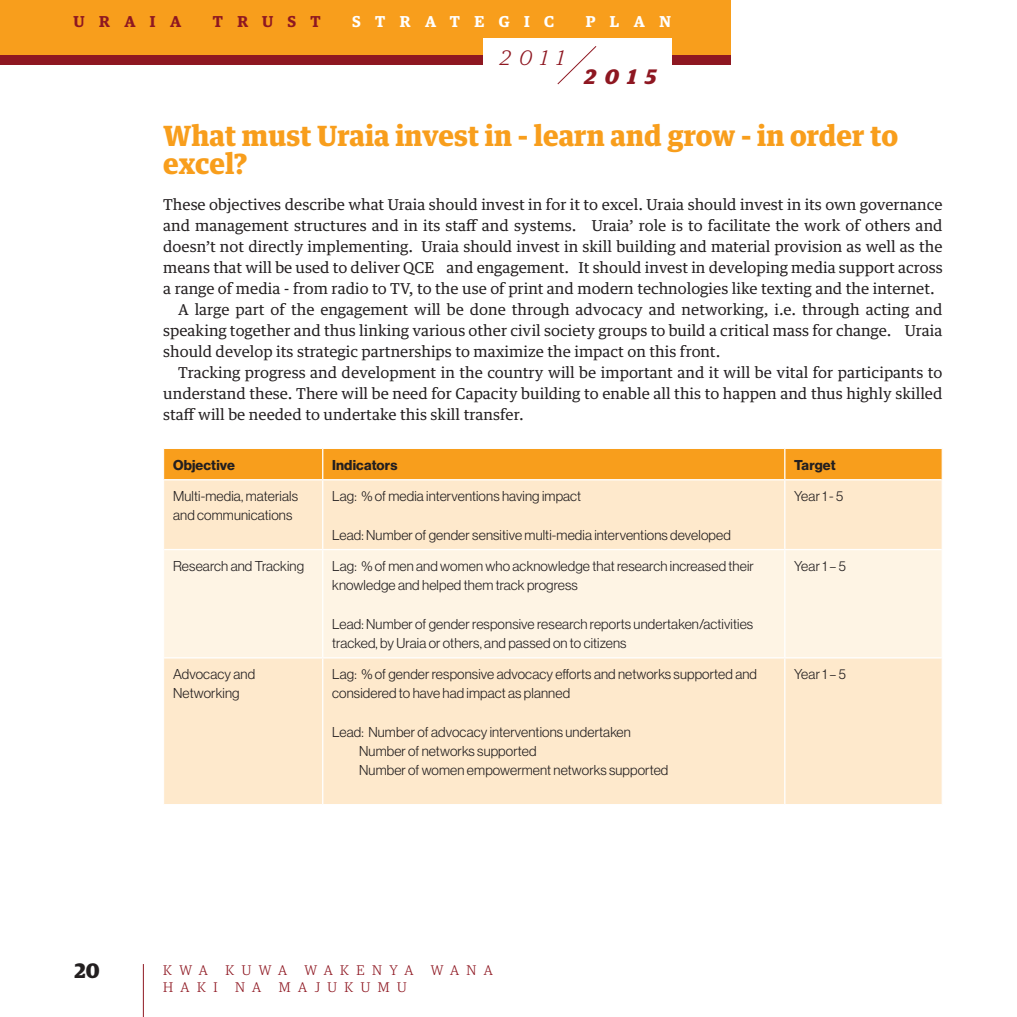
<style>
.page{position:relative;width:1017px;height:1017px;background:#fff}
.page>*{position:absolute;margin:0;border:0;box-sizing:border-box;transform-origin:0 0}
.t1{font:900 28px/28px "Guardian Text Egyp";color:#f89e1c}
.t2{font:italic 700 21px "Guardian Egyp";color:#8e1721}
.t3{font:italic 300 21px "Guardian Egyp";color:#8e1721}
.t4{font:700 21px "Guardian Egyp";color:#231f20}
.t5{font:600 15.75px "Guardian Egyp";letter-spacing:.92em;color:#fff}
.t6{font:600 15.75px "Guardian Egyp";letter-spacing:.92em;color:#8e1721}
.t7{font:15.05px "Guardian Text Egyp";color:#231f20}
.t8{font:300 14px/19.2px "Haas Grot Disp 45";letter-spacing:.01em;color:#231f20}
.t9{font:300 14px "Guardian Egyp";letter-spacing:.53em;color:#8e1721}
.t10{font:700 14px "Haas Grot Disp 75";letter-spacing:.01em;color:#231f20}
</style>
<div class="page">
<div style="left:0;top:0;width:730px;height:65px;background:#f89e1c"></div>
<div style="left:0;top:55px;width:730px;height:10px;background:#8e1721"></div>
<hr style="left:143px;top:964px;width:1px;height:53px;background:#8e1721">
<div style="left:483px;top:38px;width:188px;height:33px;background:#fff"></div>
<svg style="left:557px;top:46px;width:40px;height:39px"></svg>
<div style="left:164px;top:449px;width:778px;height:30px;background:#f89e1c"></div>
<div style="left:164px;top:480px;width:778px;height:324px;background:#fee9cc"></div>
<div style="left:164px;top:550px;width:778px;height:107px;background:#fef4e4"></div>
<hr style="left:322px;top:449px;width:1px;height:30px;background:#fff">
<hr style="left:784px;top:449px;width:1px;height:30px;background:#fff">
<hr style="left:322px;top:480px;width:1px;height:69px;background:#fff">
<hr style="left:784px;top:480px;width:1px;height:69px;background:#fff">
<hr style="left:164px;top:549px;width:159px;height:1px;background:#fff">
<hr style="left:323px;top:549px;width:462px;height:1px;background:#fff">
<hr style="left:322px;top:550px;width:1px;height:107px;background:#fff">
<hr style="left:785px;top:549px;width:157px;height:1px;background:#fff">
<hr style="left:784px;top:550px;width:1px;height:107px;background:#fff">
<hr style="left:164px;top:657px;width:159px;height:1px;background:#fff">
<hr style="left:323px;top:657px;width:462px;height:1px;background:#fff">
<hr style="left:322px;top:658px;width:1px;height:146px;background:#fff">
<hr style="left:785px;top:657px;width:157px;height:1px;background:#fff">
<hr style="left:784px;top:658px;width:1px;height:146px;background:#fff">
<p class="t6" style="left:73px;top:10px;width:109px">URAIA</p>
<p class="t6" style="left:213px;top:10px;width:109px">TRUST</p>
<p class="t5" style="left:352px;top:10px;width:18px">ST</p>
<p class="t5" style="left:400px;top:10px;width:156px">RATEGIC</p>
<p class="t5" style="left:586px;top:10px;width:87px">PLAN</p>
<h2 class="t3" style="left:500px;top:44px;width:65px">2011</h2>
<h2 class="t2" style="left:585px;top:61px;width:73px">2015</h2>
<h1 class="t1" style="left:163px;top:119px;width:737px">What must Uraia invest in - learn and grow - in order to excel?</h1>
<p class="t7" style="left:163px;top:192px;width:781px">These objectives describe what Uraia should invest in for it to excel. Uraia should invest in its own governance</p>
<p class="t7" style="left:163px;top:213px;width:781px">and management structures and in its staff and systems. Uraia’ role is to facilitate the work of others and</p>
<p class="t7" style="left:163px;top:234px;width:781px">doesn’t not directly implementing. Uraia should invest in skill building and material provision as well as the</p>
<p class="t7" style="left:163px;top:255px;width:781px">means that will be used to deliver QCE and engagement. It should invest in developing media support across</p>
<p class="t7" style="left:163px;top:276px;width:773px">a range of media - from radio to TV, to the use of print and modern technologies like texting and the internet.</p>
<p class="t7" style="left:178px;top:297px;width:766px">A large part of the engagement will be done through advocacy and networking, i.e. through acting and</p>
<p class="t7" style="left:163px;top:318px;width:781px">speaking together and thus linking various other civil society groups to build a critical mass for change. Uraia</p>
<p class="t7" style="left:163px;top:339px;width:559px">should develop its strategic partnerships to maximize the impact on this front.</p>
<p class="t7" style="left:178px;top:360px;width:766px">Tracking progress and development in the country will be important and it will be vital for participants to</p>
<p class="t7" style="left:163px;top:381px;width:781px">understand these. There will be need for Capacity building to enable all this to happen and thus highly skilled</p>
<p class="t7" style="left:163px;top:402px;width:362px">staff will be needed to undertake this skill transfer.</p>
<p class="t10" style="left:173px;top:457px;width:63px">Objective</p>
<p class="t10" style="left:332px;top:457px;width:67px">Indicators</p>
<p class="t10" style="left:794px;top:457px;width:43px">Target</p>
<p class="t8" style="left:173px;top:487px;width:126px">Multi-media, materials and communications</p>
<p class="t8" style="left:332px;top:487px;width:250px">Lag: % of media interventions having impact</p>
<p class="t8" style="left:332px;top:525px;width:400px">Lead: Number of gender sensitive multi-media interventions developed</p>
<p class="t8" style="left:794px;top:487px;width:51px">Year 1 - 5</p>
<p class="t8" style="left:173px;top:556px;width:132px">Research and Tracking</p>
<p class="t8" style="left:332px;top:556px;width:423px">Lag: % of men and women who acknowledge that research increased their knowledge and helped them track progress</p>
<p class="t8" style="left:332px;top:614px;width:423px">Lead: Number of gender responsive research reports undertaken/activities tracked, by Uraia or others, and passed on to citizens</p>
<p class="t8" style="left:173px;top:665px;width:84px">Advocacy and<br>Networking</p>
<p class="t8" style="left:332px;top:665px;width:426px">Lag: % of gender responsive advocacy efforts and networks supported and considered to have had impact as planned</p>
<p class="t8" style="left:359px;top:722px;width:311px;text-indent:-27px">Lead: Number of advocacy interventions undertaken<br>Number of networks supported<br>Number of women empowerment networks supported</p>
<p class="t8" style="left:794px;top:556px;width:53px">Year 1 – 5</p>
<p class="t8" style="left:794px;top:665px;width:53px">Year 1 – 5</p>
<h2 class="t4" style="left:75px;top:954px;width:27px">20</h2>
<p class="t9" style="left:163px;top:961px;width:46px">KWA</p>
<p class="t9" style="left:225px;top:961px;width:63px">KUWA</p>
<p class="t9" style="left:305px;top:961px;width:110px">WAKENYA</p>
<p class="t9" style="left:431px;top:961px;width:63px">WANA</p>
<p class="t9" style="left:163px;top:978px;width:56px">HAKI</p>
<p class="t9" style="left:235px;top:978px;width:28px">N A</p>
<p class="t9" style="left:279px;top:978px;width:129px">MAJUKUMU</p>
</div>
